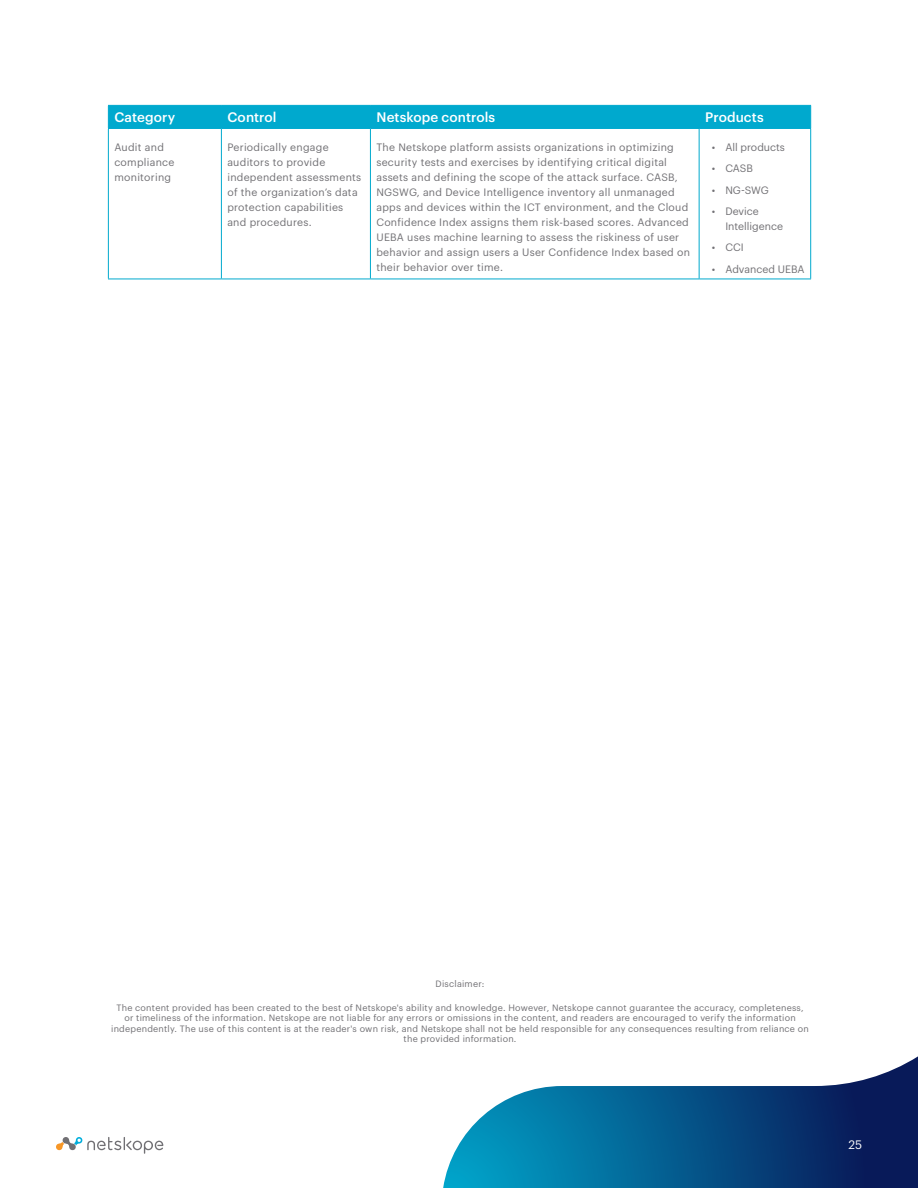
<style>
.page{position:relative;width:918px;height:1188px;background:#fff}
.page>*{position:absolute;margin:0;border:0;box-sizing:border-box;transform-origin:0 0}
.subhead_2{font:500 13.5px "Graphik";letter-spacing:.005em;color:#fff}
.t1{font:12px "Graphik";color:#fff}
.Body_Copy{font:10.5px/15px "Graphik";letter-spacing:.025em;color:#717074}
.Body_Copy-2{font:10.5px/15px "Graphik";color:#717074}
.footnotes{font:9px/10.5px "Graphik";letter-spacing:.025em;color:#717074;text-align:center}
</style>
<div class="page">
<svg style="left:443px;top:1056px;width:475px;height:132px"></svg>
<svg style="left:56px;top:1137px;width:107px;height:17px"></svg>
<hr style="left:108px;top:128px;width:113px;height:1px;background:#00a9ce">
<hr style="left:221px;top:128px;width:149px;height:1px;background:#00a9ce">
<hr style="left:370px;top:128px;width:329px;height:1px;background:#00a9ce">
<hr style="left:699px;top:128px;width:112px;height:1px;background:#00a9ce">
<div style="left:108px;top:105px;width:703px;height:23px;background:#00a9ce"></div>
<hr style="left:698px;top:106px;width:2px;height:22px;background:#00a9ce">
<hr style="left:108px;top:129px;width:1px;height:150px;background:#00a9ce">
<hr style="left:221px;top:129px;width:1px;height:150px;background:#00a9ce">
<hr style="left:370px;top:129px;width:1px;height:150px;background:#00a9ce">
<hr style="left:108px;top:279px;width:113px;height:1px;background:#00a9ce">
<hr style="left:221px;top:279px;width:149px;height:1px;background:#00a9ce">
<hr style="left:370px;top:279px;width:329px;height:1px;background:#00a9ce">
<hr style="left:699px;top:129px;width:1px;height:150px;background:#00a9ce">
<hr style="left:810px;top:129px;width:1px;height:150px;background:#00a9ce">
<hr style="left:699px;top:279px;width:112px;height:1px;background:#00a9ce">
<p class="subhead_2" style="left:114px;top:107px;width:62px">Category</p>
<p class="subhead_2" style="left:227px;top:107px;width:51px">Control</p>
<p class="subhead_2" style="left:376px;top:107px;width:120px">Netskope controls</p>
<p class="subhead_2" style="left:705px;top:107px;width:60px">Products</p>
<p class="Body_Copy" style="left:114px;top:138px;width:62px">Audit and compliance monitoring</p>
<p class="Body_Copy" style="left:227px;top:138px;width:135px">Periodically engage auditors to provide independent assessments of the organization’s data protection capabilities and procedures.</p>
<p class="Body_Copy" style="left:376px;top:138px;width:315px">The Netskope platform assists organizations in optimizing security tests and exercises by identifying critical digital assets and defining the scope of the attack surface. CASB, NGSWG, and Device Intelligence inventory all unmanaged apps and devices within the ICT environment, and the Cloud Confidence Index assigns them risk-based scores. Advanced UEBA uses machine learning to assess the riskiness of user behavior and assign users a User Confidence Index based on their behavior over time.</p>
<p class="Body_Copy-2" style="left:712px;top:138px;width:75px">• All products</p>
<p class="Body_Copy" style="left:712px;top:160px;width:43px">• CASB</p>
<p class="Body_Copy" style="left:712px;top:181px;width:58px">• NG-SWG</p>
<p class="Body_Copy-2" style="left:725px;top:203px;width:59px;text-indent:-14px">• Device<br>Intelligence</p>
<p class="Body_Copy" style="left:712px;top:239px;width:33px">• CCI</p>
<p class="Body_Copy-2" style="left:712px;top:261px;width:94px">• Advanced UEBA</p>
<p class="footnotes" style="left:436px;top:978px;width:50px">Disclaimer:</p>
<p class="footnotes" style="left:111px;top:1002px;width:699px">The content provided has been created to the best of Netskope's ability and knowledge. However, Netskope cannot guarantee the accuracy, completeness, or timeliness of the information. Netskope are not liable for any errors or omissions in the content, and readers are encouraged to verify the information independently. The use of this content is at the reader's own risk, and Netskope shall not be held responsible for any consequences resulting from reliance on the provided information.</p>
<p class="t1" style="left:848px;top:1136px;width:15px">25</p>
</div>
